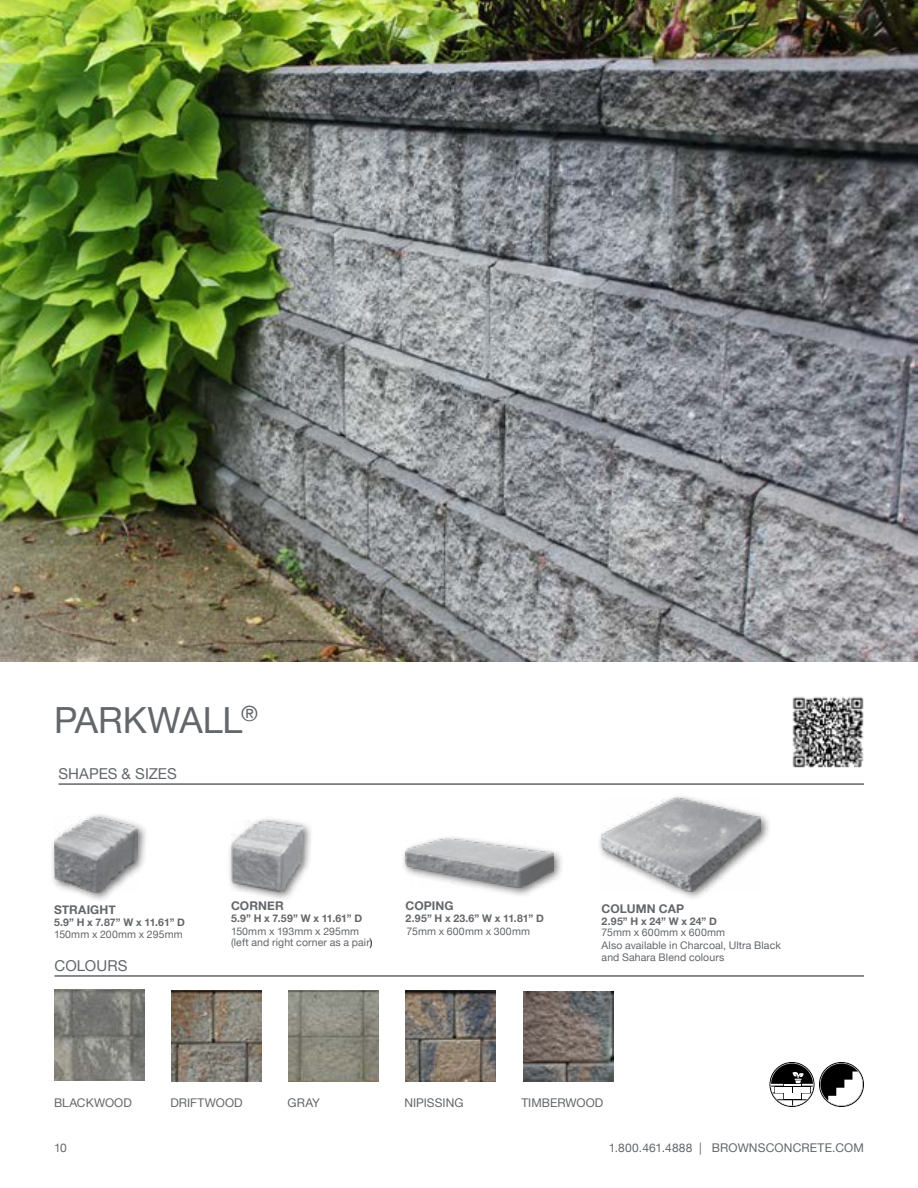
<style>
.page{position:relative;width:918px;height:1188px;background:#fff}
.page>*{position:absolute;margin:0;border:0;box-sizing:border-box;transform-origin:0 0}
.t1{font:36px "Helvetica Neue";letter-spacing:-.005em;color:#63666a}
.t2{font:15px "Helvetica Neue";letter-spacing:.005em;color:#63666a}
.t3{font:12px "Helvetica Neue";letter-spacing:.005em;color:#63666a}
.t4{font:700 12px "Helvetica Neue";letter-spacing:.005em;color:#63666a}
.t5{font:10.5px/12px "Helvetica Neue";letter-spacing:.01em;color:#63666a}
.t6{font:700 10.5px "Helvetica Neue";letter-spacing:.01em;color:#63666a}
.s1{color:#000}
</style>
<div class="page">
<img style="left:0;top:0;width:918px;height:662px">
<hr style="left:58px;top:783px;width:806px;height:2px;background:#63666a">
<hr style="left:54px;top:975px;width:810px;height:2px;background:#63666a">
<img style="left:288px;top:991px;width:91px;height:90px">
<img style="left:171px;top:991px;width:90px;height:90px">
<img style="left:406px;top:991px;width:90px;height:90px">
<svg style="left:770px;top:1062px;width:94px;height:45px"></svg>
<div style="left:597px;top:793px;width:175px;height:108px;background:#000;opacity:.6"></div>
<img style="left:602px;top:798px;width:159px;height:93px">
<div style="left:49px;top:811px;width:99px;height:92px;background:#000;opacity:.6"></div>
<img style="left:54px;top:816px;width:83px;height:77px">
<div style="left:226px;top:815px;width:87px;height:87px;background:#000;opacity:.6"></div>
<img style="left:231px;top:820px;width:72px;height:71px">
<div style="left:401px;top:834px;width:163px;height:64px;background:#000;opacity:.6"></div>
<img style="left:406px;top:839px;width:147px;height:49px">
<img style="left:523px;top:991px;width:90px;height:90px">
<img style="left:54px;top:990px;width:90px;height:90px">
<img style="left:792px;top:696px;width:72px;height:72px">
<h1 class="t1" style="left:54px;top:694px;width:206px">PARKWALL<sup>®</sup></h1>
<h2 class="t2" style="left:58px;top:763px;width:120px">SHAPES &amp; SIZES</h2>
<p class="t4" style="left:54px;top:900px;width:63px">STRAIGHT</p>
<p class="t6" style="left:54px;top:914px;width:133px">5.9” H x 7.87” W x 11.61” D</p>
<p class="t5" style="left:54px;top:929px;width:130px">150mm x 200mm x 295mm</p>
<h2 class="t2" style="left:54px;top:955px;width:74px">COLOURS</h2>
<p class="t4" style="left:231px;top:897px;width:54px">CORNER</p>
<p class="t6" style="left:231px;top:911px;width:133px">5.9” H x 7.59” W x 11.61” D</p>
<p class="t5" style="left:231px;top:937px;width:143px">(left and right corner as a pair<span class="s1">)</span></p>
<p class="t5" style="left:231px;top:925px;width:130px">150mm x 193mm x 295mm</p>
<p class="t4" style="left:406px;top:896px;width:50px">COPING</p>
<p class="t6" style="left:406px;top:910px;width:140px">2.95” H x 23.6” W x 11.81” D</p>
<p class="t5" style="left:407px;top:926px;width:125px">75mm x 600mm x 300mm</p>
<p class="t4" style="left:602px;top:899px;width:84px">COLUMN CAP</p>
<p class="t6" style="left:602px;top:913px;width:117px">2.95” H x 24” W x 24” D</p>
<p class="t5" style="left:602px;top:940px;width:181px">Also available in Charcoal, Ultra Black and Sahara Blend colours</p>
<p class="t5" style="left:602px;top:927px;width:125px">75mm x 600mm x 600mm</p>
<p class="t3" style="left:54px;top:1094px;width:79px">BLACKWOOD</p>
<p class="t3" style="left:170px;top:1094px;width:74px">DRIFTWOOD</p>
<p class="t3" style="left:288px;top:1094px;width:34px">GRAY</p>
<p class="t3" style="left:404px;top:1094px;width:61px">NIPISSING</p>
<p class="t3" style="left:521px;top:1094px;width:84px">TIMBERWOOD</p>
<p class="t3" style="left:54px;top:1139px;width:14px">10</p>
<p class="t3" style="left:609px;top:1139px;width:257px">1.800.461.4888 | BROWNSCONCRETE.COM</p>
</div>
